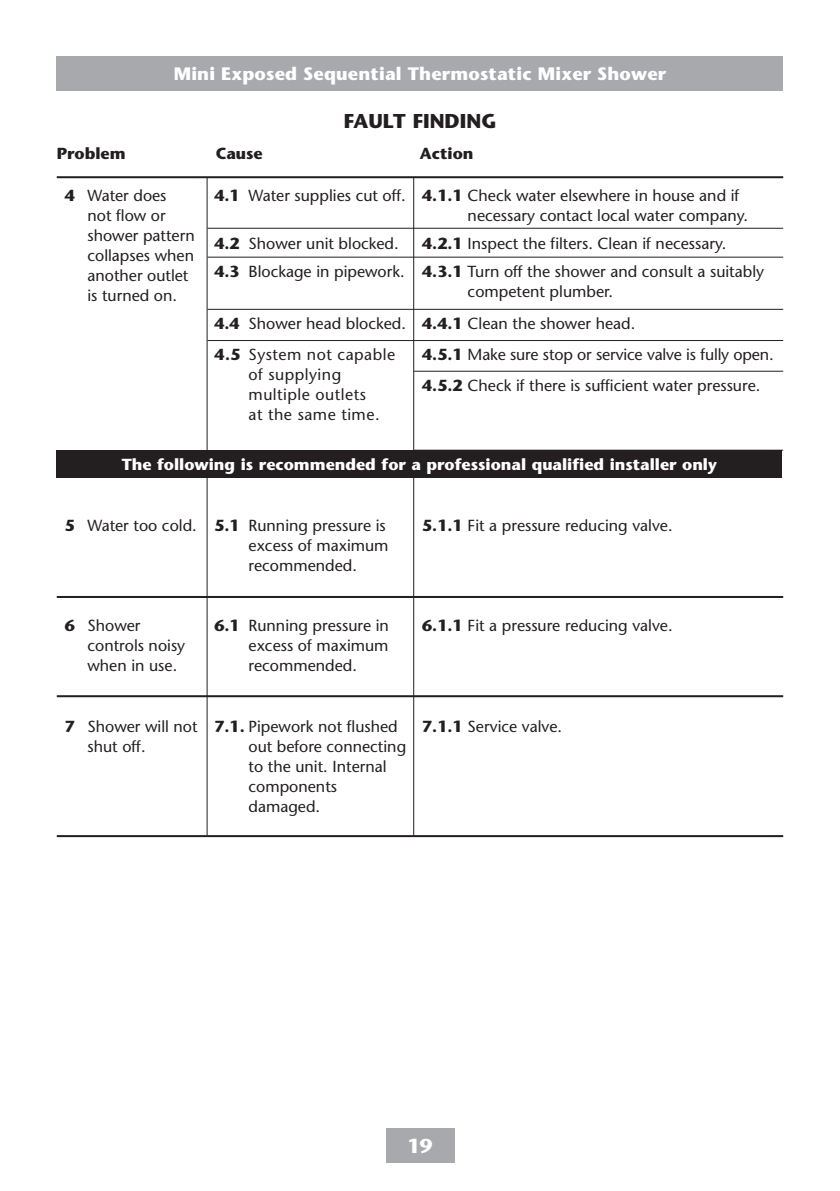
<style>
.page{position:relative;width:840px;height:1191px;background:#fff}
.page>*{position:absolute;margin:0;border:0;box-sizing:border-box;transform-origin:0 0}
.t1{font:700 20px "Stone Sans Std";color:#231f20}
.t2{font:700 20px "Stone Sans Std";color:#fff}
.t3{font:700 18px "Stone Sans Std";letter-spacing:.01em;color:#fff}
.t4{font:500 16px/20px "Stone Sans Std";color:#231f20}
.t5{font:700 16px "Stone Sans Std";color:#fff}
.t6{font:500 16px/20px "Stone Sans Std";letter-spacing:.03em;color:#231f20}
.t7{font:700 16px "Stone Sans Std";color:#231f20}
.s1{font-weight:700}
</style>
<div class="page">
<div style="left:57px;top:57px;width:725px;height:34px;background:#a8a9ad"></div>
<div style="left:386px;top:1128px;width:68px;height:34px;background:#a8a9ad"></div>
<hr style="left:413px;top:177px;width:1px;height:658px;background:#231f20">
<hr style="left:206px;top:177px;width:1px;height:658px;background:#231f20">
<hr style="left:57px;top:176px;width:725px;height:2px;background:#231f20">
<div style="left:57px;top:450px;width:724px;height:28px;background:#231f20"></div>
<hr style="left:57px;top:596px;width:725px;height:2px;background:#231f20">
<hr style="left:57px;top:695px;width:725px;height:2px;background:#231f20">
<hr style="left:57px;top:835px;width:725px;height:2px;background:#231f20">
<hr style="left:207px;top:257px;width:575px;height:1px;background:#231f20">
<hr style="left:207px;top:228px;width:575px;height:1px;background:#231f20">
<hr style="left:413px;top:450px;width:369px;height:1px;background:#231f20">
<hr style="left:207px;top:309px;width:575px;height:1px;background:#231f20">
<hr style="left:207px;top:340px;width:575px;height:1px;background:#231f20">
<hr style="left:413px;top:371px;width:369px;height:1px;background:#231f20">
<p class="t3" style="left:174px;top:63px;width:494px">Mini Exposed Sequential Thermostatic Mixer Shower</p>
<p class="t1" style="left:343px;top:109px;width:154px">FAULT FINDING</p>
<p class="t7" style="left:57px;top:144px;width:70px">Problem</p>
<p class="t7" style="left:215px;top:144px;width:49px">Cause</p>
<p class="t7" style="left:420px;top:144px;width:55px">Action</p>
<p class="t4" style="left:87px;top:186px;width:109px;text-indent:-23px"><span class="s1">4</span> Water does<br>not flow or shower pattern collapses when another outlet is turned on.</p>
<p class="t4" style="left:214px;top:186px;width:193px"><span class="s1">4.1</span> Water supplies cut off.</p>
<p class="t4" style="left:467px;top:186px;width:282px;text-indent:-45px"><span class="s1">4.1.1</span> Check water elsewhere in house and if necessary contact local water company.</p>
<p class="t4" style="left:214px;top:233px;width:186px"><span class="s1">4.2</span> Shower unit blocked.</p>
<p class="t4" style="left:422px;top:233px;width:305px"><span class="s1">4.2.1</span> Inspect the filters. Clean if necessary.</p>
<p class="t4" style="left:214px;top:261px;width:191px"><span class="s1">4.3</span> Blockage in pipework.</p>
<p class="t4" style="left:467px;top:261px;width:298px;text-indent:-45px"><span class="s1">4.3.1</span> Turn off the shower and consult a suitably competent plumber.</p>
<p class="t4" style="left:214px;top:313px;width:193px"><span class="s1">4.4</span> Shower head blocked.</p>
<p class="t4" style="left:422px;top:313px;width:214px"><span class="s1">4.4.1</span> Clean the shower head.</p>
<p class="t6" style="left:248px;top:344px;width:148px;text-indent:-34px"><span class="s1">4.5</span> System not capable of supplying multiple outlets<br>at the same time.</p>
<p class="t4" style="left:422px;top:344px;width:353px"><span class="s1">4.5.1</span> Make sure stop or service valve is fully open.</p>
<p class="t4" style="left:422px;top:375px;width:339px"><span class="s1">4.5.2</span> Check if there is sufficient water pressure.</p>
<p class="t5" style="left:122px;top:455px;width:596px">The following is recommended for a professional qualified installer only</p>
<p class="t4" style="left:65px;top:515px;width:133px"><span class="s1">5</span> Water too cold.</p>
<p class="t4" style="left:248px;top:515px;width:141px;text-indent:-34px"><span class="s1">5.1</span> Running pressure is excess of maximum recommended.</p>
<p class="t4" style="left:422px;top:515px;width:252px"><span class="s1">5.1.1</span> Fit a pressure reducing valve.</p>
<p class="t4" style="left:87px;top:615px;width:99px;text-indent:-23px"><span class="s1">6</span> Shower controls noisy when in use.</p>
<p class="t4" style="left:248px;top:615px;width:142px;text-align:justify;text-indent:-34px"><span class="s1">6.1</span> Running pressure in excess of maximum recommended.</p>
<p class="t4" style="left:422px;top:615px;width:252px"><span class="s1">6.1.1</span> Fit a pressure reducing valve.</p>
<p class="t4" style="left:87px;top:716px;width:112px;text-indent:-23px"><span class="s1">7</span> Shower will not shut off.</p>
<p class="t4" style="left:248px;top:716px;width:159px;text-indent:-34px"><span class="s1">7.1.</span> Pipework not flushed out before connecting to the unit. Internal components damaged.</p>
<p class="t4" style="left:422px;top:716px;width:141px"><span class="s1">7.1.1</span> Service valve.</p>
<p class="t2" style="left:407px;top:1134px;width:27px">19</p>
</div>
